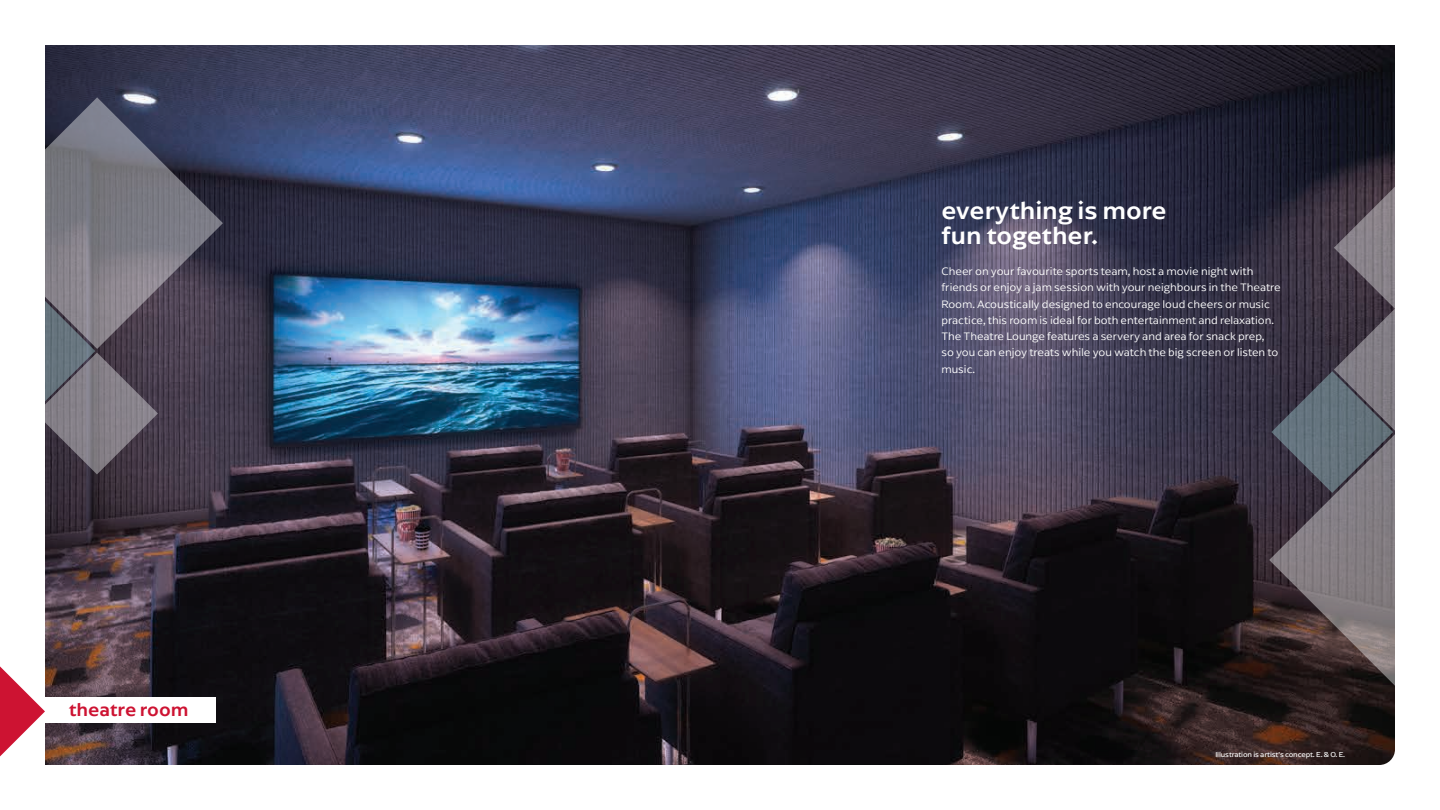
<style>
.page{position:relative;width:1440px;height:810px;background:#fff}
.page>*{position:absolute;margin:0;border:0;box-sizing:border-box;transform-origin:0 0}
.t1{font:500 25px/25px "Arpona Sans";color:#fff}
.t2{font:500 18.75px "Arpona Sans";color:#cd1332}
.t3{font:300 11.25px/16.2px "Arpona Sans";color:#fff}
.t4{font:7.5px "Arpona Sans";letter-spacing:-.015em;color:#fff}
</style>
<div class="page">
<img style="left:45px;top:45px;width:1350px;height:720px">
<div style="left:0;top:698px;width:215px;height:25px;background:#fff"></div>
<svg style="left:0;top:666px;width:45px;height:90px"></svg>
<svg style="left:45px;top:97px;width:178px;height:377px"></svg>
<svg style="left:1269px;top:187px;width:126px;height:499px"></svg>
<p class="t2" style="left:69px;top:697px;width:121px">theatre room</p>
<p class="t1" style="left:941px;top:197px;width:227px">everything is more fun together.</p>
<p class="t3" style="left:941px;top:263px;width:341px">Cheer on your favourite sports team, host a movie night with friends or enjoy a jam session with your neighbours in the Theatre Room. Acoustically designed to encourage loud cheers or music practice, this room is ideal for both entertainment and relaxation.<br>The Theatre Lounge features a servery and area for snack prep,<br>so you can enjoy treats while you watch the big screen or listen to music.</p>
<p class="t4" style="left:1215px;top:750px;width:131px">Illustration is artist’s concept. E. &amp; O. E.</p>
</div>
